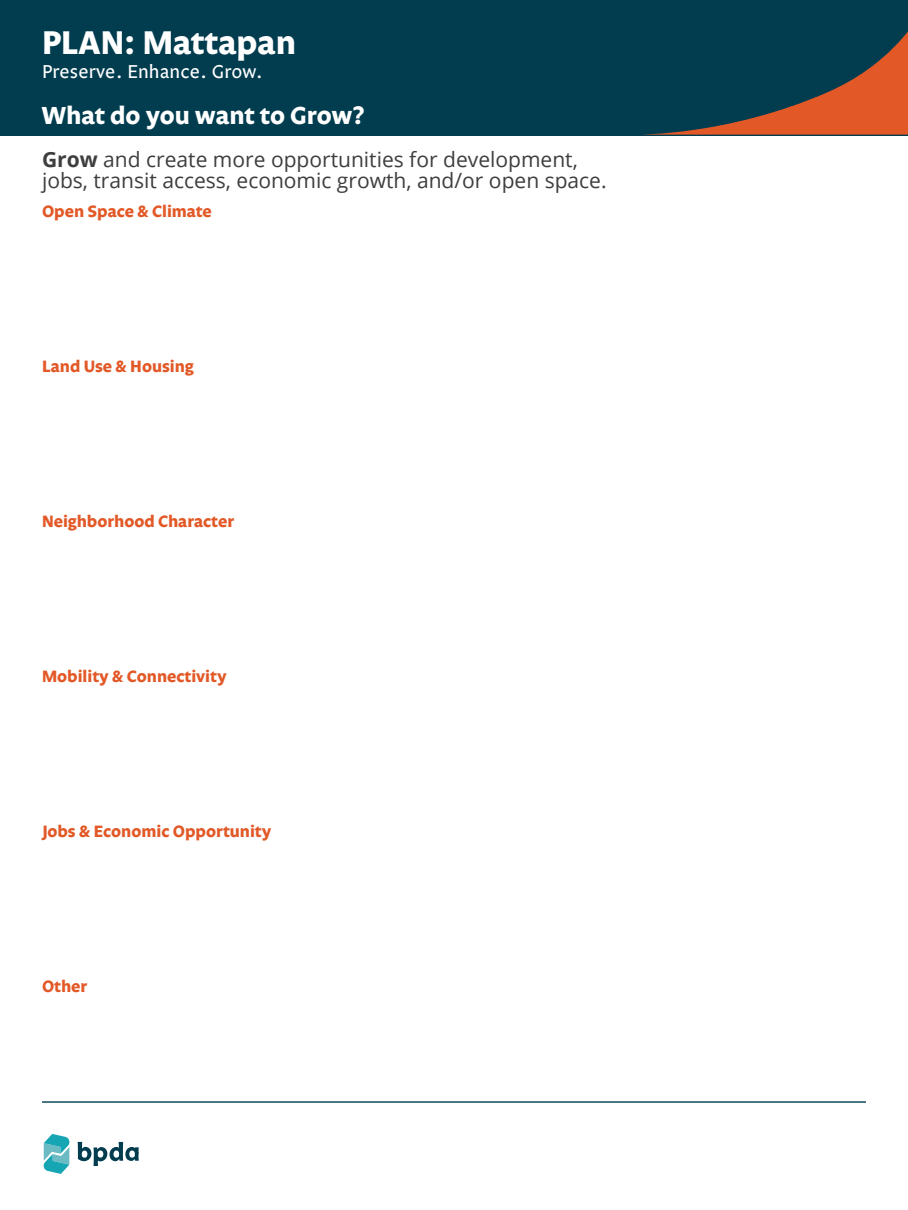
<style>
.page{position:relative;width:908px;height:1210px;background:#fff}
.page>*{position:absolute;margin:0;border:0;box-sizing:border-box;transform-origin:0 0}
.t1{font:700 33.6px "Legato OT";color:#fff}
.Document_Subtitle{font:700 25.2px "Legato OT";color:#fff}
.Full-Pg_Img_Title{font:21px/21px "Open Sans";color:#3e3e3f}
.t2{font:19.25px "Legato OT";letter-spacing:.01em;color:#fff}
.Full-Pg_Img_Title-2{font:700 16.8px "Legato OT";color:#e25826}
.s1{font-weight:700}
</style>
<div class="page">
<div style="left:0;top:0;width:907px;height:135px;background:#013c4f"></div>
<svg style="left:637px;top:32px;width:270px;height:104px"></svg>
<svg style="left:43px;top:1134px;width:27px;height:40px"></svg>
<svg style="left:78px;top:1141px;width:61px;height:25px"></svg>
<hr style="left:42px;top:1101px;width:823px;height:1px;background:#013c4f">
<h1 class="t1" style="left:42px;top:23px;width:255px">PLAN: Mattapan</h1>
<p class="t2" style="left:42px;top:61px;width:222px">Preserve. Enhance. Grow.</p>
<p class="Document_Subtitle" style="left:42px;top:101px;width:324px">What do you want to Grow?</p>
<p class="Full-Pg_Img_Title" style="left:42px;top:149px;width:566px"><span class="s1">Grow</span> and create more opportunities for development, jobs, transit access, economic growth, and/or open space.</p>
<p class="Full-Pg_Img_Title-2" style="left:42px;top:202px;width:171px">Open Space &amp; Climate</p>
<p class="Full-Pg_Img_Title-2" style="left:42px;top:356px;width:153px">Land Use &amp; Housing</p>
<p class="Full-Pg_Img_Title-2" style="left:42px;top:511px;width:193px">Neighborhood Character</p>
<p class="Full-Pg_Img_Title-2" style="left:42px;top:666px;width:186px">Mobility &amp; Connectivity</p>
<p class="Full-Pg_Img_Title-2" style="left:42px;top:821px;width:231px">Jobs &amp; Economic Opportunity</p>
<p class="Full-Pg_Img_Title-2" style="left:42px;top:976px;width:47px">Other</p>
</div>
